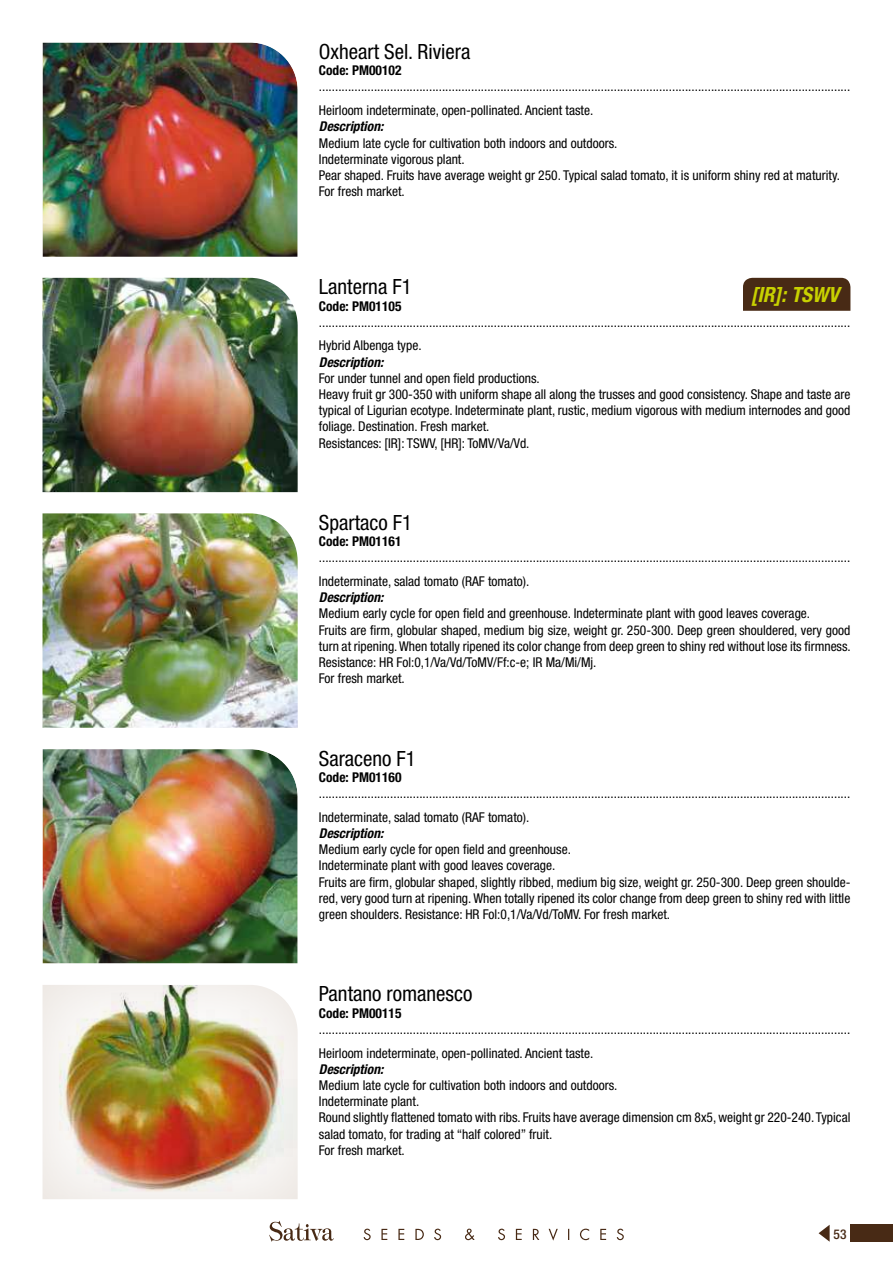
<style>
.page{position:relative;width:893px;height:1263px;background:#fff}
.page>*{position:absolute;margin:0;border:0;box-sizing:border-box;transform-origin:0 0}
.t1{font:condensed 21px "Helvetica Neue";color:#000}
.t2{font:italic 700 condensed 21px "Helvetica Neue";color:#c8d100}
.t3{font:condensed 13.5px/16.2px "Helvetica Neue";color:#000}
.t4{font:700 condensed 13.5px "Helvetica Neue";color:#000}
.t5{font:italic 700 condensed 13.5px "Helvetica Neue";color:#000}
.t6{font:500 condensed 13.5px "Helvetica Neue";color:#482a15}
</style>
<div class="page">
<svg style="left:819px;top:1225px;width:11px;height:17px"></svg>
<div style="left:850px;top:1225px;width:43px;height:17px;background:#482a15"></div>
<svg style="left:364px;top:1228px;width:260px;height:13px"></svg>
<svg style="left:269px;top:1220px;width:65px;height:22px"></svg>
<img style="left:42px;top:42px;width:256px;height:215px">
<img style="left:42px;top:749px;width:256px;height:215px">
<img style="left:43px;top:513px;width:255px;height:215px">
<img style="left:43px;top:278px;width:255px;height:214px">
<img style="left:42px;top:985px;width:256px;height:214px">
<div style="left:743px;top:278px;width:107px;height:33px;background:#482a15"></div>
<h1 class="t1" style="left:319px;top:39px;width:153px">Oxheart Sel. Riviera</h1>
<p class="t4" style="left:319px;top:62px;width:84px">Code: PM00102</p>
<p class="t3" style="left:319px;top:75px;width:533px;line-height:23.7px">....................................................................................................................................................................<br>Heirloom indeterminate, open-pollinated. Ancient taste.</p>
<p class="t5" style="left:319px;top:118px;width:66px">Description:</p>
<p class="t3" style="left:319px;top:135px;width:523px">Medium late cycle for cultivation both indoors and outdoors.<br>Indeterminate vigorous plant.<br>Pear shaped. Fruits have average weight gr 250. Typical salad tomato, it is uniform shiny red at maturity.<br>For fresh market.</p>
<h1 class="t1" style="left:319px;top:275px;width:94px">Lanterna F1</h1>
<p class="t4" style="left:319px;top:298px;width:84px">Code: PM01105</p>
<p class="t3" style="left:319px;top:310px;width:533px;line-height:23.7px">....................................................................................................................................................................<br>Hybrid Albenga type.</p>
<p class="t5" style="left:319px;top:354px;width:66px">Description:</p>
<p class="t3" style="left:319px;top:370px;width:533px">For under tunnel and open field productions.<br>Heavy fruit gr 300-350 with uniform shape all along the trusses and good consistency. Shape and taste are typical of Ligurian ecotype. Indeterminate plant, rustic, medium vigorous with medium internodes and good foliage. Destination. Fresh market.<br>Resistances: [IR]: TSWV, [HR]: ToMV/Va/Vd.</p>
<h1 class="t2" style="left:751px;top:282px;width:90px">[IR]: TSWV</h1>
<h1 class="t1" style="left:319px;top:510px;width:95px">Spartaco F1</h1>
<p class="t4" style="left:319px;top:533px;width:84px">Code: PM01161</p>
<p class="t3" style="left:319px;top:546px;width:533px;line-height:23.7px">....................................................................................................................................................................<br>Indeterminate, salad tomato (RAF tomato).</p>
<p class="t5" style="left:319px;top:589px;width:66px">Description:</p>
<p class="t3" style="left:319px;top:605px;width:533px">Medium early cycle for open field and greenhouse. Indeterminate plant with good leaves coverage.<br>Fruits are firm, globular shaped, medium big size, weight gr. 250-300. Deep green shouldered, very good turn at ripening. When totally ripened its color change from deep green to shiny red without lose its firmness.<br>Resistance: HR Fol:0,1/Va/Vd/ToMV/Ff:c-e; IR Ma/Mi/Mj.<br>For fresh market.</p>
<h1 class="t1" style="left:319px;top:746px;width:99px">Saraceno F1</h1>
<p class="t4" style="left:319px;top:769px;width:84px">Code: PM01160</p>
<p class="t3" style="left:319px;top:781px;width:533px;line-height:23.7px">....................................................................................................................................................................<br>Indeterminate, salad tomato (RAF tomato).</p>
<p class="t5" style="left:319px;top:825px;width:66px">Description:</p>
<p class="t3" style="left:319px;top:841px;width:533px">Medium early cycle for open field and greenhouse.<br>Indeterminate plant with good leaves coverage.<br>Fruits are firm, globular shaped, slightly ribbed, medium big size, weight gr. 250-300. Deep green shoulde&shy;red, very good turn at ripening. When totally ripened its color change from deep green to shiny red with little green shoulders. Resistance: HR Fol:0,1/Va/Vd/ToMV. For fresh market.</p>
<h1 class="t1" style="left:319px;top:982px;width:155px">Pantano romanesco</h1>
<p class="t4" style="left:319px;top:1005px;width:84px">Code: PM00115</p>
<p class="t3" style="left:319px;top:1017px;width:533px;line-height:23.7px">....................................................................................................................................................................<br>Heirloom indeterminate, open-pollinated. Ancient taste.</p>
<p class="t5" style="left:319px;top:1061px;width:66px">Description:</p>
<p class="t3" style="left:319px;top:1077px;width:533px">Medium late cycle for cultivation both indoors and outdoors.<br>Indeterminate plant.<br>Round slightly flattened tomato with ribs. Fruits have average dimension cm 8x5, weight gr 220-240. Typical salad tomato, for trading at “half colored” fruit.<br>For fresh market.</p>
<p class="t6" style="left:833px;top:1226px;width:14px">53</p>
</div>
